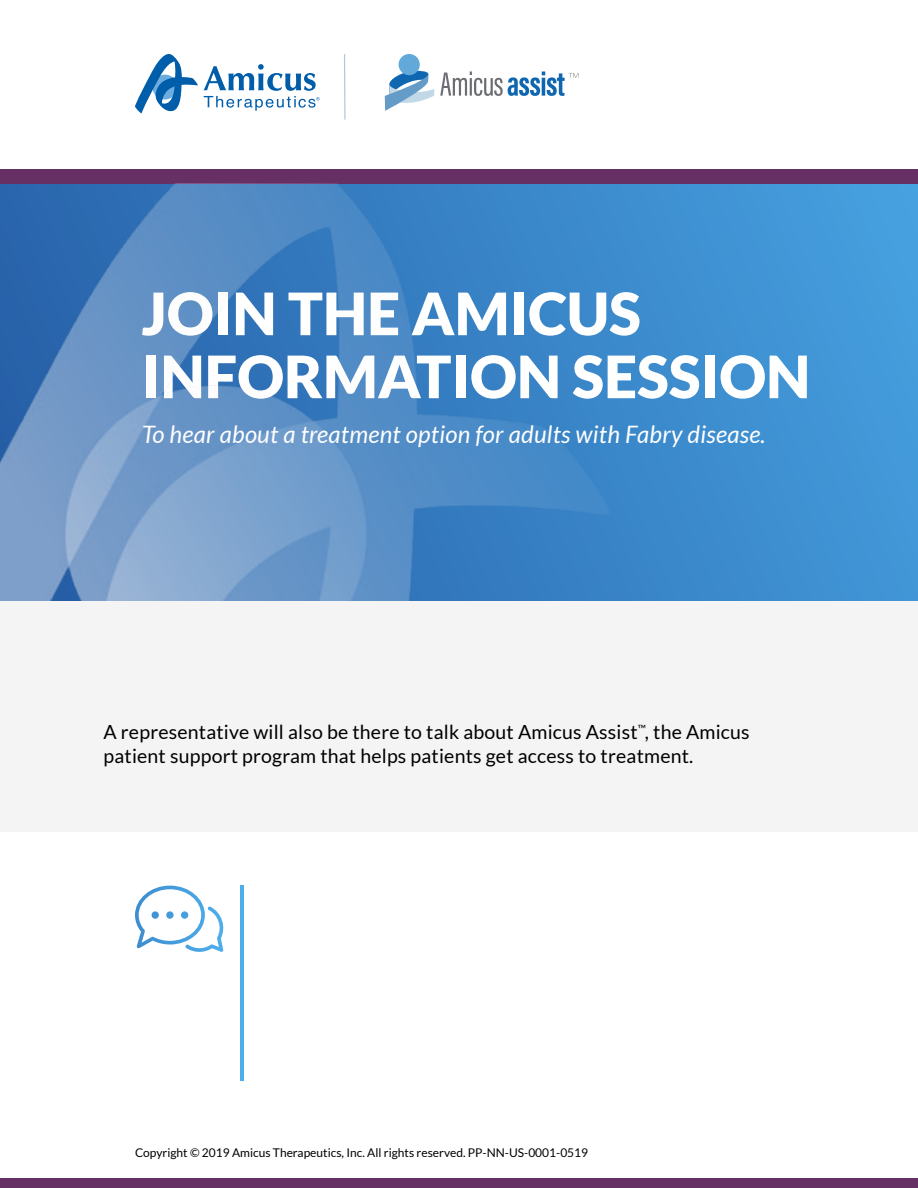
<style>
.page{position:relative;width:918px;height:1188px;background:#fff}
.page>*{position:absolute;margin:0;border:0;box-sizing:border-box;transform-origin:0 0}
.t1{font:900 58.5px/63px "Lato";color:#fff}
.t2{font:italic 24px "Lato";letter-spacing:.01em;color:#fff}
.t3{font:19.5px/23.4px "Lato";letter-spacing:.01em;color:#000}
.t4{font:12px "Lato";color:#000}
</style>
<div class="page">
<div style="left:0;top:182px;width:918px;height:419px;background:#4093d3"></div>
<hr style="left:240px;top:886px;width:3px;height:195px;background:#4daeeb">
<svg style="left:135px;top:886px;width:89px;height:66px"></svg>
<div style="left:0;top:170px;width:918px;height:14px;background:#673065"></div>
<div style="left:0;top:1179px;width:918px;height:9px;background:#673065"></div>
<hr style="left:344px;top:54px;width:2px;height:66px;background:#b5c7d3">
<svg style="left:385px;top:71px;width:49px;height:40px"></svg>
<div style="left:399px;top:54px;width:21px;height:21px;background:#62a9da;border-radius:50%"></div>
<svg style="left:440px;top:71px;width:138px;height:25px"></svg>
<div style="left:0;top:601px;width:918px;height:231px;background:#f4f4f4"></div>
<img style="left:0;top:184px;width:628px;height:417px">
<svg style="left:135px;top:54px;width:185px;height:60px"></svg>
<p class="t1" style="left:142px;top:281px;width:670px">JOIN THE AMICUS<br>INFORMATION SESSION</p>
<p class="t2" style="left:142px;top:421px;width:626px">To hear about a treatment option for adults with Fabry disease.</p>
<p class="t3" style="left:104px;top:721px;width:648px">A representative will also be there to talk about Amicus Assist<sup>™</sup>, the Amicus patient support program that helps patients get access to treatment.</p>
<p class="t4" style="left:135px;top:1146px;width:455px">Copyright © 2019 Amicus Therapeutics, Inc. All rights reserved. PP-NN-US-0001-0519</p>
</div>
